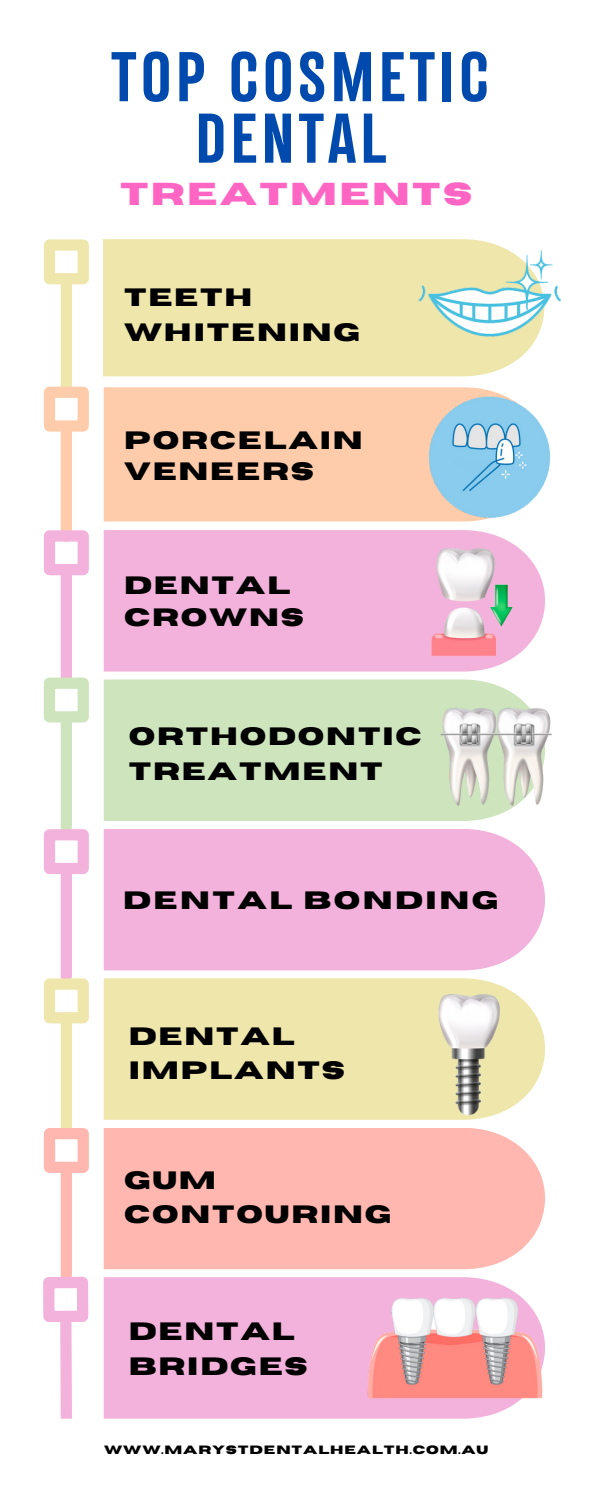
<style>
.page{position:relative;width:600px;height:1500px;background:#fff}
.page>*{position:absolute;margin:0;border:0;box-sizing:border-box;transform-origin:0 0}
.t1{font:700 63.8px/61.5px "TT Backwards Sans";letter-spacing:.055em;color:#004aad;text-align:center}
.t2{font:700 31.6px "Horizon";letter-spacing:.075em;color:#ff66c4}
.t3{font:700 25px/34.5px "Horizon";letter-spacing:.075em;color:#000}
.t4{font:700 25px "Horizon";letter-spacing:.1em;color:#000}
.t5{font:700 12px "Horizon";letter-spacing:.075em;color:#000}
</style>
<div class="page">
<div style="left:61px;top:284px;width:11px;height:103px;background:#efe6ab"></div>
<div style="left:44px;top:239px;width:45px;height:45px;border:11px solid #efe6ab"></div>
<div style="left:61px;top:432px;width:11px;height:104px;background:#ffccab"></div>
<div style="left:44px;top:387px;width:45px;height:45px;border:11px solid #ffccab"></div>
<div style="left:61px;top:575px;width:11px;height:103px;background:#f3b2db"></div>
<div style="left:44px;top:530px;width:45px;height:45px;border:11px solid #f3b2db"></div>
<div style="left:61px;top:723px;width:11px;height:104px;background:#cde4bd"></div>
<div style="left:44px;top:678px;width:45px;height:45px;border:11px solid #cde4bd"></div>
<div style="left:61px;top:874px;width:11px;height:103px;background:#f3b2db"></div>
<div style="left:44px;top:829px;width:45px;height:45px;border:11px solid #f3b2db"></div>
<div style="left:61px;top:1023px;width:11px;height:105px;background:#efe6ab"></div>
<div style="left:44px;top:978px;width:45px;height:45px;border:11px solid #efe6ab"></div>
<div style="left:61px;top:1173px;width:11px;height:102px;background:#ffb7b0"></div>
<div style="left:44px;top:1128px;width:45px;height:45px;border:11px solid #ffb7b0"></div>
<svg style="left:60px;top:1322px;width:12px;height:97px"></svg>
<div style="left:43px;top:1277px;width:45px;height:45px;border:11px solid #f3b2db"></div>
<div style="left:103px;top:239px;width:219px;height:137px;background:#efe6ab"></div>
<div style="left:104px;top:387px;width:300px;height:135px;background:#ffccab"></div>
<div style="left:104px;top:530px;width:441px;height:142px;background:#f3b2db"></div>
<div style="left:104px;top:680px;width:403px;height:141px;background:#cde4bd"></div>
<div style="left:104px;top:829px;width:441px;height:141px;background:#f3b2db"></div>
<div style="left:104px;top:978px;width:441px;height:142px;background:#efe6ab"></div>
<div style="left:104px;top:1128px;width:441px;height:141px;background:#ffb7b0"></div>
<div style="left:104px;top:1277px;width:441px;height:142px;background:#f3b2db"></div>
<img style="left:404px;top:461px;width:146px;height:86px">
<img style="left:322px;top:239px;width:239px;height:222px">
<img style="left:398px;top:535px;width:142px;height:131px">
<img style="left:422px;top:690px;width:130px;height:126px">
<img style="left:398px;top:978px;width:143px;height:142px">
<img style="left:366px;top:1277px;width:178px;height:122px">
<p class="t1" style="left:111px;top:53px;width:380px">TOP COSMETIC<br>DENTAL</p>
<p class="t2" style="left:120px;top:178px;width:354px">TREATMENTS</p>
<p class="t3" style="left:124px;top:281px;width:238px">TEETH<br>WHITENING</p>
<p class="t3" style="left:124px;top:425px;width:240px;line-height:31.5px">PORCELAIN<br>VENEERS</p>
<p class="t3" style="left:124px;top:571px;width:181px;line-height:31.5px">DENTAL<br>CROWNS</p>
<p class="t3" style="left:129px;top:720px;width:295px">ORTHODONTIC<br>TREATMENT</p>
<p class="t4" style="left:123px;top:888px;width:377px">DENTAL BONDING</p>
<p class="t3" style="left:129px;top:1020px;width:218px">DENTAL<br>IMPLANTS</p>
<p class="t3" style="left:124px;top:1163px;width:269px">GUM<br>CONTOURING</p>
<p class="t3" style="left:129px;top:1315px;width:181px">DENTAL<br>BRIDGES</p>
<p class="t5" style="left:104px;top:1444px;width:386px">WWW.MARYSTDENTALHEALTH.COM.AU</p>
</div>
